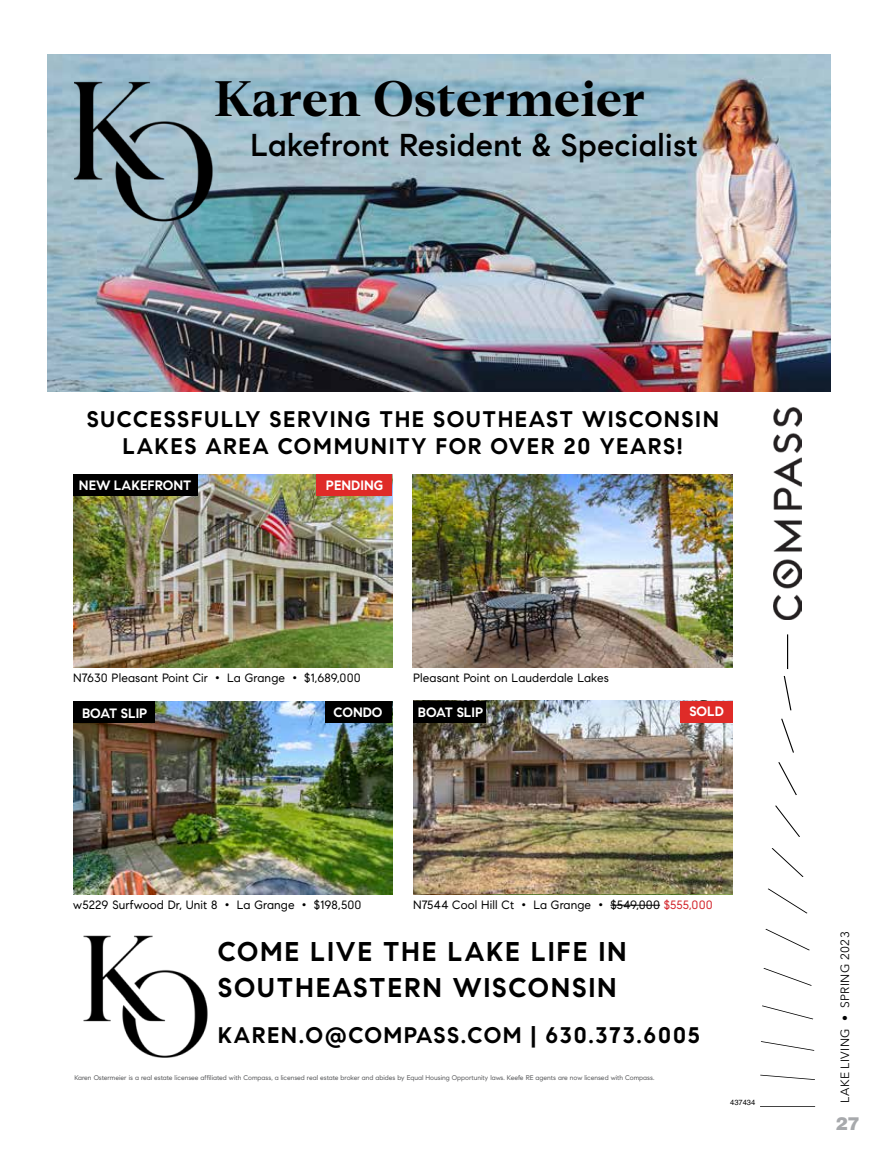
<style>
.page{position:relative;width:878px;height:1161px;background:#fff}
.page>*{position:absolute;margin:0;border:0;box-sizing:border-box;transform-origin:0 0}
.t1{font:700 49.5px "Compass Serif";color:#000}
.t2{font:500 31.5px "Compass Sans";letter-spacing:.01em;color:#000}
.t3{font:700 27px/36px "Compass Sans";letter-spacing:.065em;color:#000}
.t4{font:700 22.5px/27px "Compass Sans";letter-spacing:.065em;color:#000;text-align:center}
.t5{font:900 18px "Helvetica";color:#a7a9ac}
.t6{font:700 13.5px "Compass Sans";color:#fff}
.t7{font:12px "Compass Sans";letter-spacing:.01em;color:#000}
.t8{font:12px "Avenir Next";letter-spacing:.03em;color:#000}
.t9{font:7.5px "Helvetica";color:#000}
.t10{font:6.75px "Compass Sans";color:#58595b}
.s1{color:#d2232a}
</style>
<div class="page">
<img style="left:48px;top:54px;width:782px;height:337px">
<img style="left:74px;top:81px;width:142px;height:143px">
<img style="left:773px;top:407px;width:28px;height:213px">
<svg style="left:760px;top:634px;width:55px;height:473px"></svg>
<img style="left:83px;top:935px;width:125px;height:123px">
<img style="left:73px;top:475px;width:319px;height:192px">
<img style="left:73px;top:701px;width:319px;height:193px">
<div style="left:73px;top:475px;width:124px;height:21px;background:#000"></div>
<div style="left:73px;top:701px;width:82px;height:22px;background:#000"></div>
<div style="left:325px;top:701px;width:67px;height:22px;background:#000"></div>
<hr style="left:610px;top:905px;width:50px;height:1px;background:#000">
<img style="left:413px;top:701px;width:319px;height:192px">
<div style="left:413px;top:701px;width:73px;height:22px;background:#000"></div>
<div style="left:679px;top:701px;width:53px;height:22px;background:#df2b28"></div>
<img style="left:413px;top:475px;width:319px;height:192px">
<div style="left:317px;top:475px;width:75px;height:21px;background:#df2b28"></div>
<p class="t1" style="left:214px;top:69px;width:433px">Karen Ostermeier</p>
<p class="t2" style="left:250px;top:126px;width:449px">Lakefront Resident &amp; Specialist</p>
<p class="t4" style="left:87px;top:405px;width:633px">SUCCESSFULLY SERVING THE SOUTHEAST WISCONSIN<br>LAKES AREA COMMUNITY FOR OVER 20 YEARS!</p>
<p class="t6" style="left:79px;top:477px;width:114px">NEW LAKEFRONT</p>
<p class="t6" style="left:326px;top:477px;width:59px">PENDING</p>
<p class="t7" style="left:73px;top:671px;width:289px">N7630 Pleasant Point Cir ∙ La Grange ∙ $1,689,000</p>
<p class="t6" style="left:82px;top:705px;width:67px">BOAT SLIP</p>
<p class="t6" style="left:333px;top:704px;width:50px">CONDO</p>
<p class="t7" style="left:413px;top:671px;width:197px">Pleasant Point on Lauderdale Lakes</p>
<p class="t6" style="left:418px;top:704px;width:67px">BOAT SLIP</p>
<p class="t6" style="left:689px;top:704px;width:36px">SOLD</p>
<p class="t7" style="left:73px;top:898px;width:290px">w5229 Surfwood Dr, Unit 8 ∙ La Grange ∙ $198,500</p>
<p class="t7" style="left:413px;top:898px;width:301px">N7544 Cool Hill Ct ∙ La Grange ∙ $549,000 <span class="s1">$555,000</span></p>
<p class="t3" style="left:218px;top:933px;width:410px">COME LIVE THE LAKE LIFE IN<br>SOUTHEASTERN WISCONSIN</p>
<p class="t4" style="left:218px;top:1021px;width:483px">KAREN.O@COMPASS.COM | 630.373.6005</p>
<p class="t10" style="left:74px;top:1073px;width:581px">Karen Ostermeier is a real estate licensee affiliated with Compass, a licensed real estate broker and abides by Equal Housing Opportunity laws. Keefe RE agents are now licensed with Compass.</p>
<p class="t9" style="left:730px;top:1098px;width:27px">437434</p>
<p class="t8" style="left:834px;top:1103px;width:173px;rotate:-90deg">LAKE LIVING • SPRING 2023</p>
<p class="t5" style="left:835px;top:1112px;width:26px">27</p>
</div>
